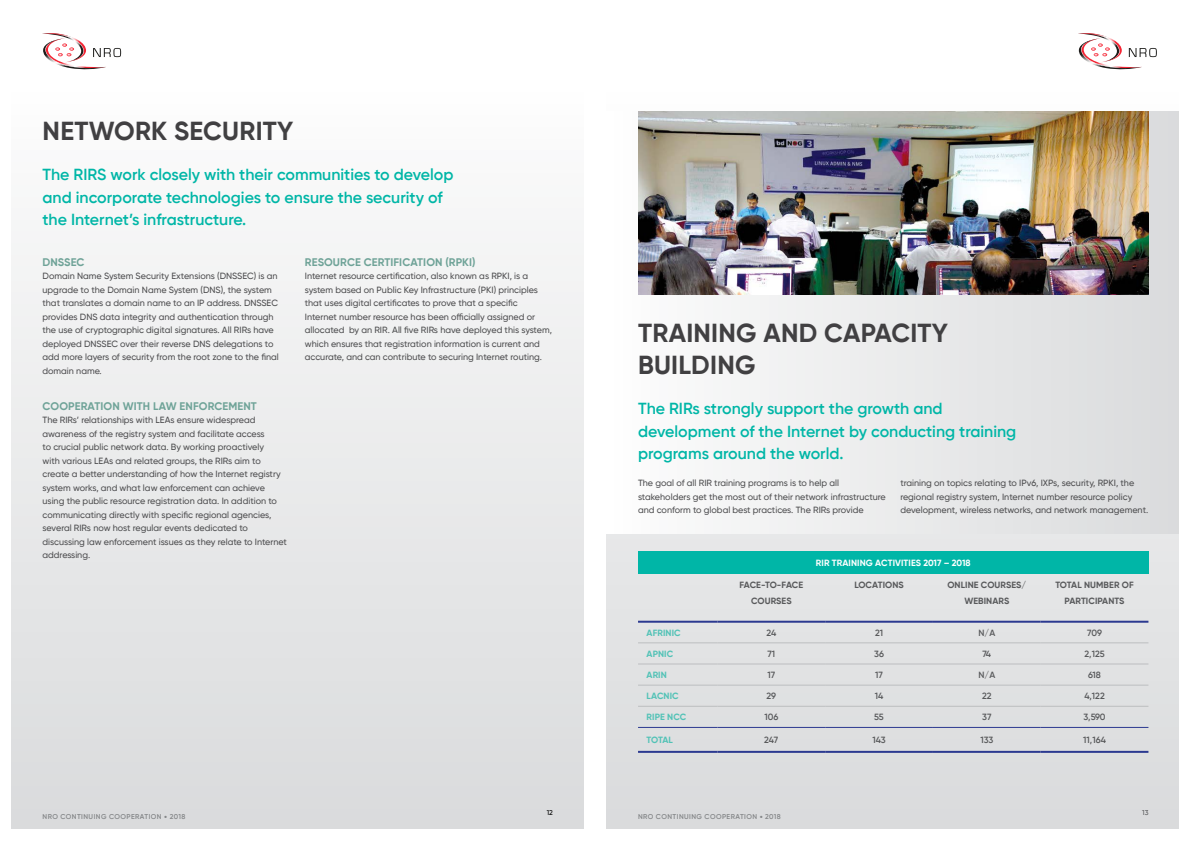
<style>
.page{position:relative;width:1191px;height:842px;background:#fff}
.page>*{position:absolute;margin:0;border:0;box-sizing:border-box;transform-origin:0 0}
.t1{font:700 26px/31.5px "Gilroy";letter-spacing:.01em;color:#414042}
.t2{font:600 16px/22.5px "Gilroy";color:#00b6a7}
.t3{font:700 11px "Gilroy";letter-spacing:.01em;color:#6fa398}
.t4{font:500 9px/13.5px "Gilroy";color:#4d4d4f}
.t5{font:700 9px/15.5px "Gilroy";letter-spacing:.01em;color:#58595b;text-align:center}
.t6{font:600 9px "Gilroy";color:#58595b}
.t7{font:700 9px "Gilroy";letter-spacing:.01em;color:#51c2b6}
.t8{font:700 9px "Gilroy";letter-spacing:.01em;color:#fff}
.t9{font:600 7px "Gilroy";letter-spacing:.06em;color:#848688}
.t10{font:500 7px "Gilroy";color:#000}
.t11{font:500 7px "Gilroy";color:#58595b}
.s1{font-size:9px}
</style>
<div class="page">
<div style="left:607px;top:533px;width:571px;height:295px;background:#dfe1e2"></div>
<div style="left:12px;top:89px;width:571px;height:739px;background:linear-gradient(to bottom,#fcfcfc,#d9dadc)"></div>
<svg style="left:42px;top:33px;width:79px;height:37px"></svg>
<svg style="left:1078px;top:33px;width:78px;height:37px"></svg>
<div style="left:607px;top:111px;width:571px;height:422px;background:linear-gradient(to right,#fdfdfd,#d9dbdc)"></div>
<img style="left:638px;top:111px;width:510px;height:184px">
<div style="left:638px;top:551px;width:510px;height:23px;background:#00b6a7"></div>
<hr style="left:638px;top:643px;width:79px;height:1px;background:#bcbec0">
<hr style="left:717px;top:643px;width:108px;height:1px;background:#bcbec0">
<hr style="left:825px;top:643px;width:108px;height:1px;background:#bcbec0">
<hr style="left:933px;top:643px;width:107px;height:1px;background:#bcbec0">
<hr style="left:1040px;top:643px;width:108px;height:1px;background:#bcbec0">
<hr style="left:638px;top:664px;width:79px;height:1px;background:#bcbec0">
<hr style="left:717px;top:664px;width:108px;height:1px;background:#bcbec0">
<hr style="left:825px;top:664px;width:108px;height:1px;background:#bcbec0">
<hr style="left:933px;top:664px;width:107px;height:1px;background:#bcbec0">
<hr style="left:1040px;top:664px;width:108px;height:1px;background:#bcbec0">
<hr style="left:638px;top:685px;width:79px;height:1px;background:#bcbec0">
<hr style="left:717px;top:685px;width:108px;height:1px;background:#bcbec0">
<hr style="left:825px;top:685px;width:108px;height:1px;background:#bcbec0">
<hr style="left:933px;top:685px;width:107px;height:1px;background:#bcbec0">
<hr style="left:1040px;top:685px;width:108px;height:1px;background:#bcbec0">
<hr style="left:638px;top:706px;width:79px;height:1px;background:#bcbec0">
<hr style="left:717px;top:706px;width:108px;height:1px;background:#bcbec0">
<hr style="left:825px;top:706px;width:108px;height:1px;background:#bcbec0">
<hr style="left:933px;top:706px;width:107px;height:1px;background:#bcbec0">
<hr style="left:1040px;top:706px;width:108px;height:1px;background:#bcbec0">
<hr style="left:638px;top:621px;width:79px;height:2px;background:#2b3990">
<hr style="left:717px;top:621px;width:108px;height:2px;background:#2b3990">
<hr style="left:825px;top:621px;width:108px;height:2px;background:#2b3990">
<hr style="left:933px;top:621px;width:107px;height:2px;background:#2b3990">
<hr style="left:1040px;top:621px;width:108px;height:2px;background:#2b3990">
<hr style="left:638px;top:751px;width:79px;height:2px;background:#2b3990">
<hr style="left:717px;top:751px;width:108px;height:2px;background:#2b3990">
<hr style="left:825px;top:751px;width:108px;height:2px;background:#2b3990">
<hr style="left:933px;top:751px;width:107px;height:2px;background:#2b3990">
<hr style="left:1040px;top:751px;width:108px;height:2px;background:#2b3990">
<hr style="left:638px;top:727px;width:79px;height:1px;background:#2b3990">
<hr style="left:717px;top:727px;width:108px;height:1px;background:#2b3990">
<hr style="left:825px;top:727px;width:108px;height:1px;background:#2b3990">
<hr style="left:933px;top:727px;width:107px;height:1px;background:#2b3990">
<hr style="left:1040px;top:727px;width:108px;height:1px;background:#2b3990">
<h1 class="t1" style="left:43px;top:114px;width:252px">NETWORK SECURITY</h1>
<h2 class="t2" style="left:43px;top:163px;width:412px">The RIRS work closely with their communities to develop and incorporate technologies to ensure the security of the Internet’s infrastructure.</h2>
<p class="t3" style="left:43px;top:255px;width:43px">DNSSEC</p>
<p class="t4" style="left:43px;top:269px;width:238px">Domain Name System Security Extensions (DNSSEC) is an upgrade to the Domain Name System (DNS), the system that translates a domain name to an IP address. DNSSEC provides DNS data integrity and authentication through the use of cryptographic digital signatures. All RIRs have deployed DNSSEC over their reverse DNS delegations to add more layers of security from the root zone to the final domain name.</p>
<p class="t3" style="left:43px;top:399px;width:216px">COOPERATION WITH LAW ENFORCEMENT</p>
<p class="t4" style="left:43px;top:413px;width:246px">The RIRs’ relationships with LEAs ensure widespread awareness of the registry system and facilitate access<br>to crucial public network data. By working proactively<br>with various LEAs and related groups, the RIRs aim to create a better understanding of how the Internet registry system works, and what law enforcement can achieve using the public resource registration data. In addition to communicating directly with specific regional agencies, several RIRs now host regular events dedicated to discussing law enforcement issues as they relate to Internet addressing.</p>
<p class="t3" style="left:305px;top:255px;width:172px">RESOURCE CERTIFICATION (RPKI)</p>
<p class="t4" style="left:305px;top:269px;width:249px">Internet resource certification, also known as RPKI, is a system based on Public Key Infrastructure (PKI) principles that uses digital certificates to prove that a specific Internet number resource has been officially assigned or allocated by an RIR. All five RIRs have deployed this system, which ensures that registration information is current and accurate, and can contribute to securing Internet routing.</p>
<h1 class="t1" style="left:638px;top:317px;width:311px">TRAINING AND CAPACITY<br>BUILDING</h1>
<h2 class="t2" style="left:638px;top:397px;width:380px">The RIRs strongly support the growth and development of the Internet by conducting training programs around the world.</h2>
<p class="t4" style="left:638px;top:476px;width:249px">The goal of all RIR training programs is to help all stakeholders get the most out of their network infrastructure and conform to global best practices. The RIRs provide</p>
<p class="t4" style="left:900px;top:476px;width:249px">training on topics relating to IPv6, IXPs, security, RPKI, the regional registry system, Internet number resource policy development, wireless networks, and network management.</p>
<p class="t8" style="left:816px;top:557px;width:156px">RIR TRAINING ACTIVITIES 2017 – 2018</p>
<p class="t5" style="left:739px;top:577px;width:65px">FACE-TO-FACE<br>COURSES</p>
<p class="t5" style="left:854px;top:577px;width:51px">LOCATIONS</p>
<p class="t5" style="left:947px;top:577px;width:80px">ONLINE COURSES/<br>WEBINARS</p>
<p class="t5" style="left:1055px;top:577px;width:80px">TOTAL NUMBER OF<br>PARTICIPANTS</p>
<p class="t7" style="left:646px;top:627px;width:36px">AFRINIC</p>
<p class="t6" style="left:766px;top:627px;width:11px">24</p>
<p class="t6" style="left:875px;top:627px;width:10px">21</p>
<p class="t6" style="left:978px;top:627px;width:18px">N/A</p>
<p class="t6" style="left:1087px;top:627px;width:16px">709</p>
<p class="t7" style="left:646px;top:648px;width:28px">APNIC</p>
<p class="t6" style="left:767px;top:648px;width:9px">71</p>
<p class="t6" style="left:874px;top:648px;width:11px">36</p>
<p class="t6" style="left:982px;top:648px;width:10px">74</p>
<p class="t6" style="left:1084px;top:648px;width:22px">2,125</p>
<p class="t7" style="left:646px;top:669px;width:22px">ARIN</p>
<p class="t6" style="left:767px;top:669px;width:9px">17</p>
<p class="t6" style="left:875px;top:669px;width:9px">17</p>
<p class="t6" style="left:978px;top:669px;width:18px">N/A</p>
<p class="t6" style="left:1088px;top:669px;width:14px">618</p>
<p class="t7" style="left:646px;top:690px;width:34px">LACNIC</p>
<p class="t6" style="left:766px;top:690px;width:11px">29</p>
<p class="t6" style="left:874px;top:690px;width:10px">14</p>
<p class="t6" style="left:982px;top:690px;width:11px">22</p>
<p class="t6" style="left:1084px;top:690px;width:22px">4,122</p>
<p class="t7" style="left:646px;top:711px;width:41px">RIPE NCC</p>
<p class="t6" style="left:764px;top:712px;width:15px">106</p>
<p class="t6" style="left:874px;top:712px;width:11px">55</p>
<p class="t6" style="left:982px;top:712px;width:11px">37</p>
<p class="t6" style="left:1083px;top:712px;width:24px">3,590</p>
<p class="t7" style="left:646px;top:734px;width:28px">TOTAL</p>
<p class="t6" style="left:764px;top:734px;width:16px">247</p>
<p class="t6" style="left:872px;top:734px;width:15px">143</p>
<p class="t6" style="left:980px;top:734px;width:14px">133</p>
<p class="t6" style="left:1083px;top:734px;width:24px">11,164</p>
<p class="t9" style="left:43px;top:812px;width:144px">NRO CONTINUING COOPERATION <span class="s1">•</span> 2018</p>
<p class="t10" style="left:547px;top:808px;width:8px">12</p>
<p class="t11" style="left:1142px;top:808px;width:8px">13</p>
<p class="t9" style="left:638px;top:812px;width:144px">NRO CONTINUING COOPERATION <span class="s1">•</span> 2018</p>
</div>
